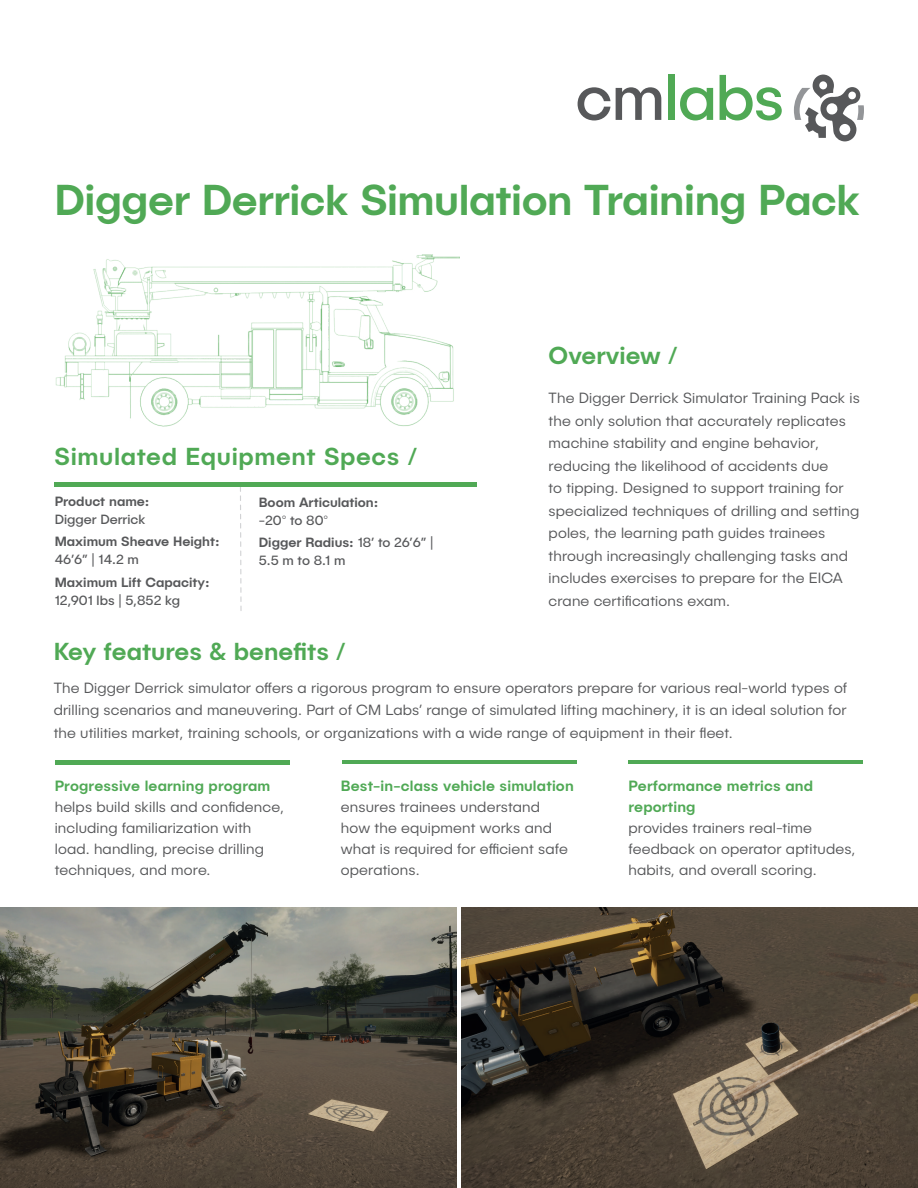
<style>
.page{position:relative;width:918px;height:1188px;background:#fff}
.page>*{position:absolute;margin:0;border:0;box-sizing:border-box;transform-origin:0 0}
.t1{font:500 43.5px "Publica Sans";letter-spacing:-.01em;color:#50a955}
.t2{font:500 24.75px "Publica Sans";letter-spacing:.005em;color:#50a955}
.t3{font:500 24.75px "Publica Sans";letter-spacing:.025em;color:#50a955}
.t4{font:300 15px/22.5px "Publica Sans";letter-spacing:.01em;color:#57585a}
.t5{font:500 15px/21px "Publica Sans";letter-spacing:.01em;color:#50a955}
.t6{font:13.5px/22.5px "Publica Sans";color:#57585a}
.t7{font:500 13.5px "Publica Sans";color:#57585a}
.s1{font-weight:500}
</style>
<div class="page">
<svg style="left:239px;top:486px;width:3px;height:125px"></svg>
<svg style="left:578px;top:87px;width:32px;height:33px"></svg>
<svg style="left:616px;top:87px;width:45px;height:33px"></svg>
<div style="left:669px;top:75px;width:6px;height:45px;background:#50a955"></div>
<svg style="left:680px;top:87px;width:33px;height:33px"></svg>
<svg style="left:720px;top:75px;width:62px;height:45px"></svg>
<svg style="left:794px;top:75px;width:70px;height:66px"></svg>
<img style="left:0;top:907px;width:457px;height:281px">
<img style="left:461px;top:907px;width:457px;height:281px">
<hr style="left:55px;top:760px;width:234px;height:4px;background:#50a955">
<hr style="left:55px;top:482px;width:422px;height:4px;background:#50a955">
<hr style="left:342px;top:760px;width:234px;height:4px;background:#50a955">
<hr style="left:628px;top:760px;width:235px;height:4px;background:#50a955">
<img style="left:55px;top:254px;width:405px;height:172px">
<h1 class="t1" style="left:54px;top:172px;width:807px">Digger Derrick Simulation Training Pack</h1>
<h2 class="t3" style="left:55px;top:440px;width:364px">Simulated Equipment Specs /</h2>
<p class="t7" style="left:55px;top:493px;width:96px">Product name:</p>
<p class="t6" style="left:55px;top:508px;width:92px">Digger Derrick</p>
<p class="t7" style="left:55px;top:533px;width:166px">Maximum Sheave Height:</p>
<p class="t6" style="left:55px;top:548px;width:86px">46’6” | 14.2 m</p>
<p class="t7" style="left:55px;top:574px;width:157px">Maximum Lift Capacity:</p>
<p class="t6" style="left:55px;top:589px;width:127px">12,901 lbs | 5,852 kg</p>
<p class="t7" style="left:259px;top:493px;width:121px">Boom Articulation:</p>
<p class="t6" style="left:259px;top:508px;width:176px">-20° to 80°<br><span class="s1">Digger Radius:</span> 18’ to 26’6” |</p>
<p class="t6" style="left:259px;top:549px;width:88px">5.5 m to 8.1 m</p>
<h2 class="t2" style="left:549px;top:339px;width:130px">Overview /</h2>
<p class="t4" style="left:549px;top:386px;width:313px">The Digger Derrick Simulator Training Pack is the only solution that accurately replicates machine stability and engine behavior, reducing the likelihood of accidents due<br>to tipping. Designed to support training for specialized techniques of drilling and setting poles, the learning path guides trainees through increasingly challenging tasks and includes exercises to prepare for the EICA crane certifications exam.</p>
<h2 class="t2" style="left:54px;top:635px;width:293px">Key features &amp; benefits /</h2>
<p class="t4" style="left:54px;top:676px;width:795px;text-align:justify">The Digger Derrick simulator offers a rigorous program to ensure operators prepare for various real-world types of drilling scenarios and maneuvering. Part of CM Labs’ range of simulated lifting machinery, it is an ideal solution for the utilities market, training schools, or organizations with a wide range of equipment in their fleet.</p>
<p class="t5" style="left:55px;top:775px;width:217px">Progressive learning program</p>
<p class="t4" style="left:55px;top:796px;width:231px;line-height:21px">helps build skills and confidence, including familiarization with load. handling, precise drilling techniques, and more.</p>
<p class="t5" style="left:341px;top:775px;width:234px">Best-in-class vehicle simulation</p>
<p class="t4" style="left:341px;top:796px;width:228px;line-height:21px">ensures trainees understand how the equipment works and what is required for efficient safe operations.</p>
<p class="t5" style="left:629px;top:775px;width:186px">Performance metrics and reporting</p>
<p class="t4" style="left:629px;top:817px;width:228px;line-height:21px">provides trainers real-time feedback on operator aptitudes, habits, and overall scoring.</p>
</div>
